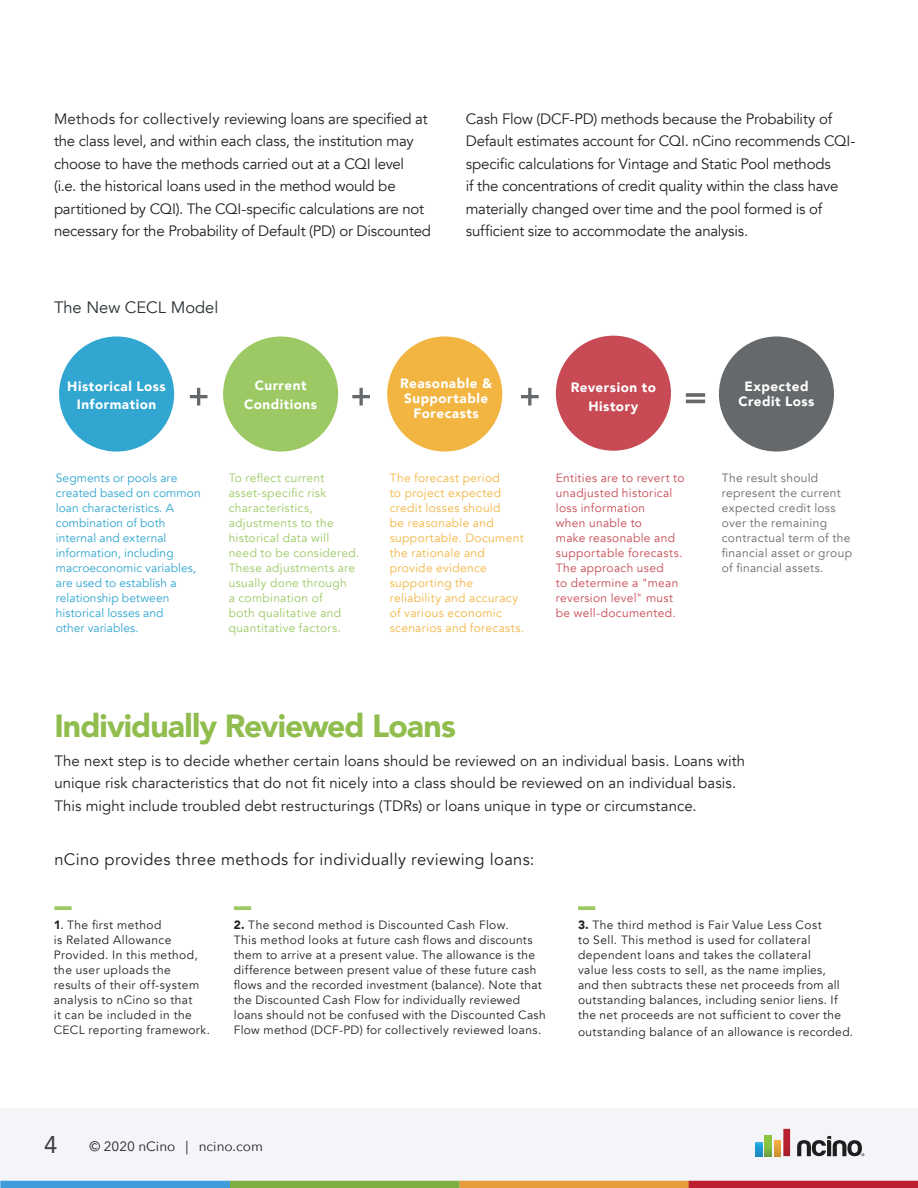
<style>
.page{position:relative;width:918px;height:1188px;background:#fff}
.page>*{position:absolute;margin:0;border:0;box-sizing:border-box;transform-origin:0 0}
.case_study_intro_sec{font:900 31.95px "Avenir";letter-spacing:-.03em;color:#90bd4d}
.t1{font:24px "Avenir LT Std";color:#3e3e3f}
.case_study_intro_sec-2{font:16.5px "Avenir";letter-spacing:.02em;color:#231f20}
.head_and_asset_size{font:16.5px "Avenir";color:#293033}
.case_study_intro_sec-3{font:15px/22.5px "Avenir";letter-spacing:-.01em;color:#231f20}
.case_study_intro_sec-4{font:900 13.5px/15px "Avenir";letter-spacing:.035em;color:#fff;text-align:center}
.t2{font:13.5px "Avenir Next";color:#231f20}
.case_study_intro_sec-5{font:12px/15px "Avenir";letter-spacing:.03em;color:#231f20}
.case_study_intro_sec-6{font:12px/15px "Avenir";letter-spacing:.005em;color:#30a6d1}
.case_study_intro_sec-7{font:12px/15px "Avenir";letter-spacing:.025em;color:#9cc963}
.case_study_intro_sec-8{font:12px/15px "Avenir";letter-spacing:.025em;color:#f2b542}
.case_study_intro_sec-9{font:12px/15px "Avenir";letter-spacing:.025em;color:#c74a54}
.case_study_intro_sec-10{font:12px/15px "Avenir";letter-spacing:.025em;color:#66696b}
.s1{font-weight:900}
.s2{font-style:inherit}
</style>
<div class="page">
<div style="left:0;top:1108px;width:918px;height:80px;background:#f4f5f8"></div>
<div style="left:0;top:1181px;width:230px;height:7px;background:#3f9bda"></div>
<div style="left:230px;top:1181px;width:230px;height:7px;background:#7eae41"></div>
<div style="left:460px;top:1181px;width:229px;height:7px;background:#e69c3a"></div>
<div style="left:689px;top:1181px;width:229px;height:7px;background:#bc1f2f"></div>
<svg style="left:783px;top:1129px;width:7px;height:27px"></svg>
<svg style="left:774px;top:1140px;width:7px;height:16px"></svg>
<svg style="left:765px;top:1136px;width:7px;height:20px"></svg>
<svg style="left:756px;top:1143px;width:6px;height:13px"></svg>
<svg style="left:797px;top:1136px;width:67px;height:20px"></svg>
<div style="left:59px;top:336px;width:115px;height:116px;background:#30a6d1;border-radius:50%"></div>
<div style="left:223px;top:336px;width:115px;height:116px;background:#9cc963;border-radius:50%"></div>
<div style="left:719px;top:336px;width:115px;height:116px;background:#66696b;border-radius:50%"></div>
<div style="left:556px;top:336px;width:115px;height:115px;background:#c74a54;border-radius:50%"></div>
<div style="left:387px;top:336px;width:115px;height:116px;background:#f2b542;border-radius:50%"></div>
<svg style="left:190px;top:388px;width:17px;height:17px"></svg>
<svg style="left:352px;top:388px;width:18px;height:17px"></svg>
<svg style="left:521px;top:388px;width:18px;height:17px"></svg>
<svg style="left:686px;top:393px;width:19px;height:4px"></svg>
<hr style="left:686px;top:400px;width:19px;height:3px;background:#66696b">
<svg style="left:54px;top:906px;width:18px;height:4px"></svg>
<svg style="left:578px;top:906px;width:17px;height:4px"></svg>
<svg style="left:234px;top:906px;width:17px;height:4px"></svg>
<p class="case_study_intro_sec-3" style="left:54px;top:108px;width:379px">Methods for collectively reviewing loans are specified at the class level, and within each class, the institution may choose to have the methods carried out at a CQI level<br>(i.e. the historical loans used in the method would be partitioned by CQI). The CQI-specific calculations are not necessary for the Probability of Default (PD) or Discounted</p>
<p class="case_study_intro_sec-3" style="left:466px;top:108px;width:391px">Cash Flow (DCF-PD) methods because the Probability of Default estimates account for CQI. nCino recommends CQI&shy;specific calculations for Vintage and Static Pool methods<br>if the concentrations of credit quality within the class have materially changed over time and the pool formed is of sufficient size to accommodate the analysis.</p>
<p class="head_and_asset_size" style="left:54px;top:298px;width:166px">The New CECL Model</p>
<p class="case_study_intro_sec-4" style="left:67px;top:378px;width:100px">Historical Loss</p>
<p class="case_study_intro_sec-4" style="left:77px;top:397px;width:81px">Information</p>
<p class="case_study_intro_sec-4" style="left:255px;top:377px;width:53px">Current</p>
<p class="case_study_intro_sec-4" style="left:244px;top:396px;width:74px">Conditions</p>
<p class="case_study_intro_sec-4" style="left:400px;top:376px;width:94px">Reasonable &amp;<br>Supportable<br>Forecasts</p>
<p class="case_study_intro_sec-4" style="left:571px;top:379px;width:87px">Reversion to</p>
<p class="case_study_intro_sec-4" style="left:588px;top:398px;width:52px">History</p>
<p class="case_study_intro_sec-4" style="left:738px;top:379px;width:78px">Expected<br>Credit Loss</p>
<p class="case_study_intro_sec-6" style="left:56px;top:470px;width:146px">Segments or pools are created based on common loan characteristics. A combination of both internal and external information, including macroeconomic variables, are used to establish a relationship between historical losses and<br>other variables.</p>
<p class="case_study_intro_sec-7" style="left:229px;top:470px;width:132px">To reflect current asset-specific risk characteristics, adjustments to the historical data will need to be considered.<br>These adjustments are usually done through<br>a combination of<br>both qualitative and quantitative factors.</p>
<p class="case_study_intro_sec-8" style="left:390px;top:470px;width:136px">The forecast period<br>to project expected credit losses should<br>be reasonable and supportable. Document the rationale and provide evidence supporting the reliability and accuracy of various economic scenarios and forecasts.</p>
<p class="case_study_intro_sec-9" style="left:556px;top:470px;width:130px">Entities are to revert to unadjusted historical loss information<br>when unable to<br>make reasonable and supportable forecasts.<br>The approach used<br>to determine a "mean reversion level" must be well-documented.</p>
<p class="case_study_intro_sec-10" style="left:722px;top:470px;width:132px">The result should represent the current expected credit loss over the remaining contractual term of the financial asset or group of financial assets.</p>
<p class="case_study_intro_sec" style="left:54px;top:698px;width:403px">Individually Reviewed Loans</p>
<p class="case_study_intro_sec-3" style="left:54px;top:750px;width:692px">The next step is to decide whether certain loans should be reviewed on an individual basis. Loans with unique risk characteristics that do not fit nicely into a class should be reviewed on an individual basis.<br>This might include troubled debt restructurings (TDRs) or loans unique in type or circumstance.</p>
<p class="case_study_intro_sec-2" style="left:54px;top:849px;width:482px">nCino provides three methods for individually reviewing loans:</p>
<p class="case_study_intro_sec-5" style="left:54px;top:918px;width:158px"><span class="s1">1</span><span class="s2">.</span> The first method<br>is Related Allowance<br>Provided. In this method, the user uploads the results of their off-system analysis to nCino so that<br>it can be included in the<br>CECL reporting framework.</p>
<p class="case_study_intro_sec-5" style="left:234px;top:918px;width:314px"><span class="s1">2.</span> The second method is Discounted Cash Flow.<br>This method looks at future cash flows and discounts them to arrive at a present value. The allowance is the difference between present value of these future cash flows and the recorded investment (balance). Note that the Discounted Cash Flow for individually reviewed loans should not be confused with the Discounted Cash Flow method (DCF-PD) for collectively reviewed loans.</p>
<p class="case_study_intro_sec-5" style="left:578px;top:918px;width:265px"><span class="s1">3.</span> The third method is Fair Value Less Cost<br>to Sell. This method is used for collateral dependent loans and takes the collateral value less costs to sell, as the name implies, and then subtracts these net proceeds from all outstanding balances, including senior liens. If the net proceeds are not sufficient to cover the</p>
<p class="case_study_intro_sec-5" style="left:578px;top:1024px;width:277px">outstanding balance of an allowance is recorded.</p>
<h2 class="t1" style="left:44px;top:1131px;width:15px">4</h2>
<p class="t2" style="left:90px;top:1135px;width:175px">© 2020 nCino | ncino.com</p>
</div>
